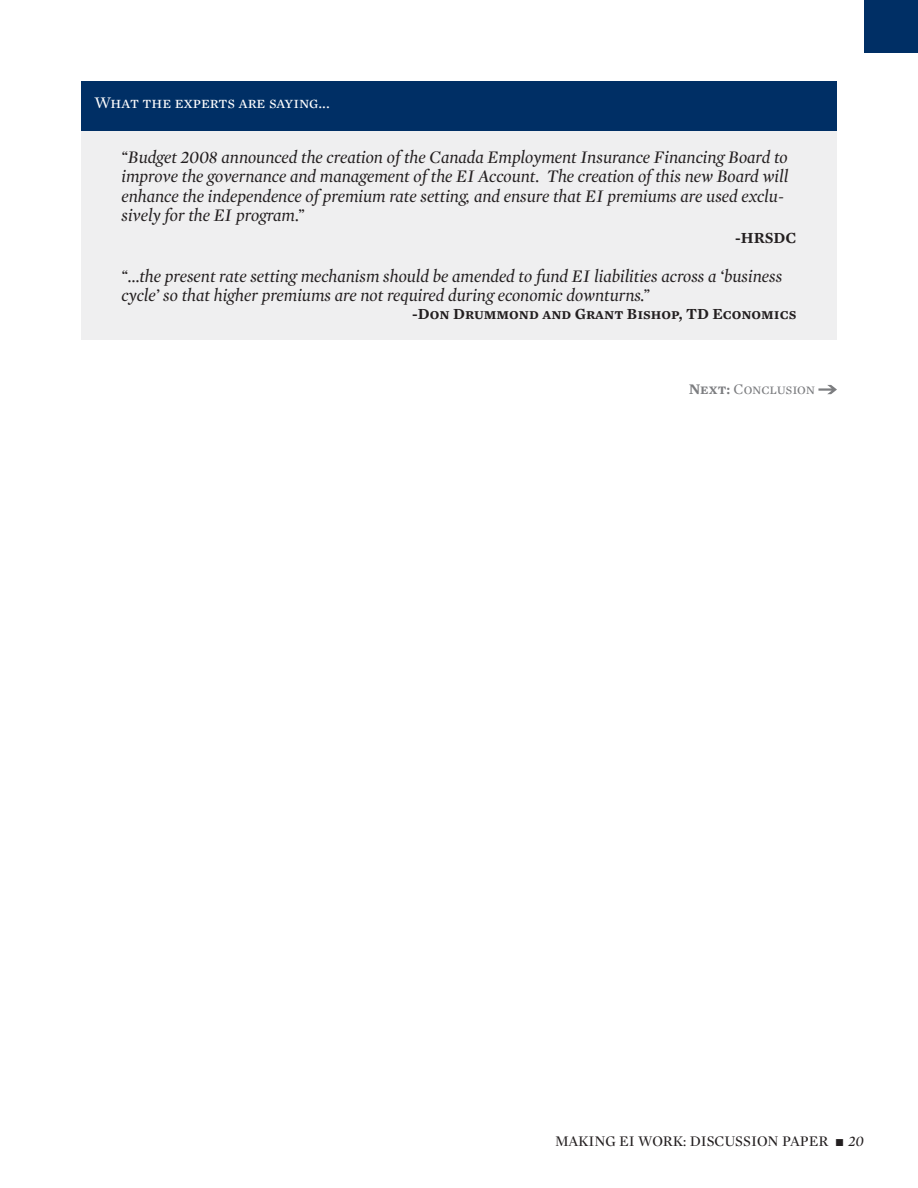
<style>
.page{position:relative;width:918px;height:1188px;background:#fff}
.page>*{position:absolute;margin:0;border:0;box-sizing:border-box;transform-origin:0 0}
.t1{font:italic 18px/19.4px "Mercury Display";color:#231f20}
.t2{font:16.5px "Mercury Text G1 Roman SC";color:#fff}
.t3{font:15.75px "Mercury Text G1 Semibold SC";color:#231f20}
.t4{font:15px "Mercury Display Roman SC";color:#231f20}
.t5{font:15px "Mercury Text G1 Roman SC";letter-spacing:-.015em;color:#7c7d80}
.s1{font-family:"Mercury Text G1 Semibold SC"}
.s2{font-family:"Arial"}
.s3{font-family:"Mercury Display";font-style:italic}
</style>
<div class="page">
<div style="left:864px;top:0;width:54px;height:52px;background:#002f65"></div>
<div style="left:81px;top:130px;width:756px;height:210px;background:#efeff0"></div>
<div style="left:81px;top:81px;width:756px;height:49px;background:#002f65"></div>
<svg style="left:818px;top:385px;width:19px;height:9px"></svg>
<p class="t2" style="left:94px;top:93px;width:237px">What the experts are saying...</p>
<p class="t1" style="left:122px;top:148px;width:668px">“Budget 2008 announced the creation of the Canada Employment Insurance Financing Board to improve the governance and management of the EI Account. The creation of this new Board will enhance the independence of premium rate setting, and ensure that EI premiums are used exclu&shy;sively for the EI program.”</p>
<p class="t3" style="left:735px;top:228px;width:63px">-HRSDC</p>
<p class="t1" style="left:122px;top:266px;width:662px">“...the present rate setting mechanism should be amended to fund EI liabilities across a ‘business cycle’ so that higher premiums are not required during economic downturns.”</p>
<p class="t3" style="left:412px;top:304px;width:386px">-Don Drummond and Grant Bishop, TD Economics</p>
<p class="t5" style="left:689px;top:380px;width:128px"><span class="s1">Next:</span> Conclusion</p>
<p class="t4" style="left:555px;top:1133px;width:311px">MAKING EI WORK: DISCUSSION PAPER <span class="s2">■</span> <span class="s3">20</span></p>
</div>
